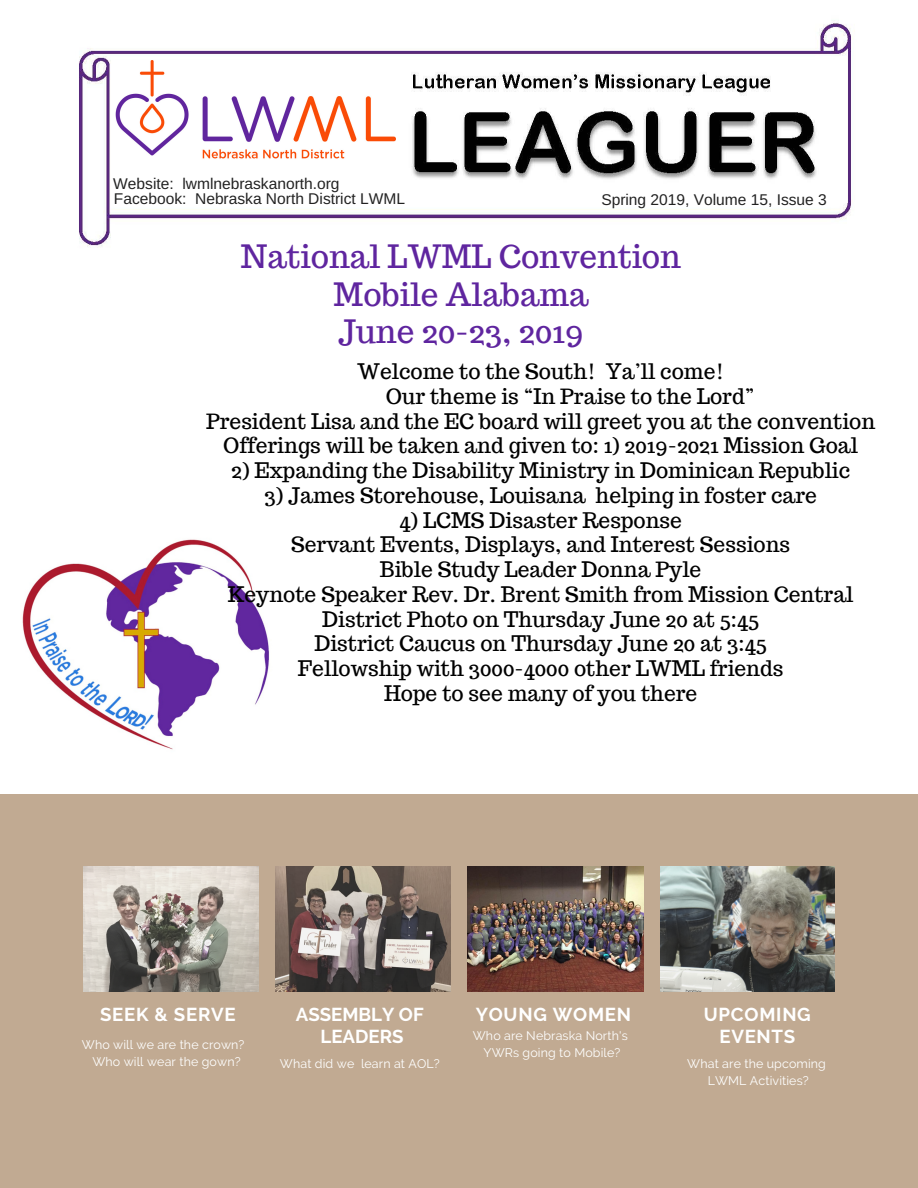
<style>
.page{position:relative;width:918px;height:1188px;background:#fff}
.page>*{position:absolute;margin:0;border:0;box-sizing:border-box;transform-origin:0 0}
.t1{font:31.5px/37.2px "Trocchi";color:#5f259f;text-align:center}
.t2{font:21px/24.8px "Trocchi";color:#000;text-align:center}
.t3{font:700 18.6px/21.1px "Raleway";letter-spacing:.04em;color:#fff;text-align:center}
.t4{font:700 18.6px/21.1px "Raleway";color:#fff;text-align:center}
.t5{font:15.6px/15.5px "Arimo";color:#222}
.t6{font:12.45px/17px "Raleway";letter-spacing:.01em;color:#fff;text-align:center}
</style>
<div class="page">
<img style="left:79px;top:20px;width:809px;height:775px">
<img style="left:0;top:502px;width:306px;height:293px">
<div style="left:0;top:795px;width:918px;height:393px;background:#c1aa92"></div>
<img style="left:83px;top:866px;width:176px;height:125px">
<img style="left:275px;top:866px;width:176px;height:125px">
<img style="left:468px;top:866px;width:175px;height:125px">
<img style="left:660px;top:866px;width:175px;height:125px">
<img style="left:115px;top:61px;width:280px;height:102px">
<p class="t5" style="left:113px;top:176px;width:293px">Website: lwmlnebraskanorth.org<br>Facebook: Nebraska North District LWML</p>
<h1 class="t1" style="left:241px;top:238px;width:442px">National LWML Convention<br>Mobile Alabama<br>June 20-23, 2019</h1>
<p class="t2" style="left:357px;top:359px;width:369px">Welcome to the South! Ya’ll come!</p>
<p class="t2" style="left:386px;top:384px;width:370px">Our theme is “In Praise to the Lord”</p>
<p class="t2" style="left:206px;top:408px;width:671px">President Lisa and the EC board will greet you at the convention</p>
<p class="t2" style="left:223px;top:433px;width:636px">Offerings will be taken and given to: 1) 2019-2021 Mission Goal</p>
<p class="t2" style="left:231px;top:458px;width:621px">2) Expanding the Disability Ministry in Dominican Republic</p>
<p class="t2" style="left:264px;top:483px;width:554px">3) James Storehouse, Louisana helping in foster care</p>
<p class="t2" style="left:228px;top:507px;width:627px">4) LCMS Disaster Response<br>Servant Events, Displays, and Interest Sessions<br>Bible Study Leader Donna Pyle<br>Keynote Speaker Rev. Dr. Brent Smith from Mission Central District Photo on Thursday June 20 at 5:45<br>District Caucus on Thursday June 20 at 3:45<br>Fellowship with 3000-4000 other LWML friends<br>Hope to see many of you there</p>
<p class="t5" style="left:601px;top:192px;width:227px">Spring 2019, Volume 15, Issue 3</p>
<p class="t3" style="left:100px;top:1004px;width:137px">SEEK &amp; SERVE</p>
<p class="t6" style="left:82px;top:1036px;width:164px">Who will we are the crown?<br>Who will wear the gown?</p>
<p class="t4" style="left:296px;top:1004px;width:129px">ASSEMBLY OF<br>LEADERS</p>
<p class="t6" style="left:280px;top:1055px;width:161px">What did we learn at AOL?</p>
<p class="t3" style="left:476px;top:1004px;width:157px">YOUNG WOMEN</p>
<p class="t6" style="left:473px;top:1028px;width:156px">Who are Nebraska North's<br>YWRs going to Mobile?</p>
<p class="t3" style="left:704px;top:1004px;width:108px">UPCOMING<br>EVENTS</p>
<p class="t6" style="left:687px;top:1055px;width:140px">What are the upcoming<br>LWML Activities?</p>
</div>
